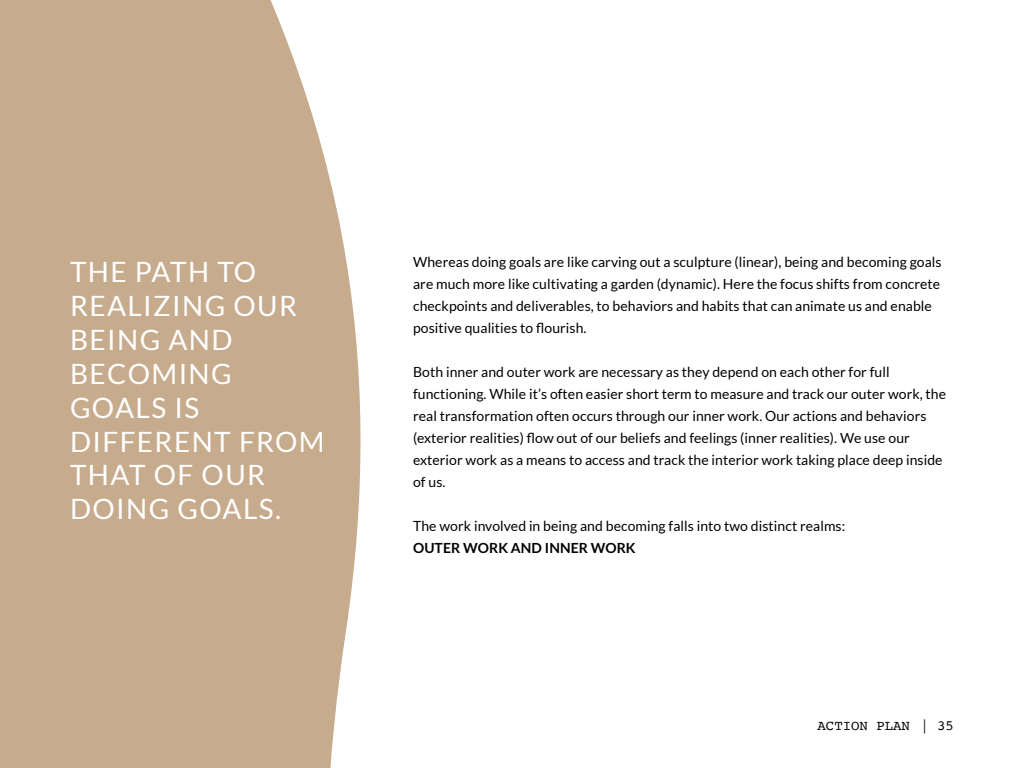
<style>
.page{position:relative;width:1024px;height:768px;background:#fff}
.page>*{position:absolute;margin:0;border:0;box-sizing:border-box;transform-origin:0 0}
.t1{font:28px/34px "Lato";letter-spacing:.05em;color:#fff}
.t2{font:14px/22px "Lato";letter-spacing:.005em;color:#000}
.t3{font:700 14px "Lato";letter-spacing:.005em;color:#000}
.t4{font:14px "Courier";color:#000}
</style>
<div class="page">
<div style="left:0;top:0;width:361px;height:768px;background:#c7ab8d"></div>
<p class="t1" style="left:70px;top:254px;width:256px">THE PATH TO<br>REALIZING OUR<br>BEING AND<br>BECOMING<br>GOALS IS<br>DIFFERENT FROM<br>THAT OF OUR<br>DOING GOALS.</p>
<p class="t2" style="left:413px;top:251px;width:530px">Whereas doing goals are like carving out a sculpture (linear), being and becoming goals are much more like cultivating a garden (dynamic). Here the focus shifts from concrete checkpoints and deliverables, to behaviors and habits that can animate us and enable positive qualities to flourish.</p>
<p class="t2" style="left:413px;top:361px;width:534px">Both inner and outer work are necessary as they depend on each other for full functioning. While it’s often easier short term to measure and track our outer work, the real transformation often occurs through our inner work. Our actions and behaviors (exterior realities) flow out of our beliefs and feelings (inner realities). We use our exterior work as a means to access and track the interior work taking place deep inside of us.</p>
<p class="t2" style="left:413px;top:515px;width:434px">The work involved in being and becoming falls into two distinct realms:</p>
<p class="t3" style="left:413px;top:540px;width:224px">OUTER WORK AND INNER WORK</p>
<p class="t4" style="left:818px;top:714px;width:94px">ACTION PLAN</p>
<p class="t4" style="left:920px;top:714px;width:35px">| 35</p>
</div>
